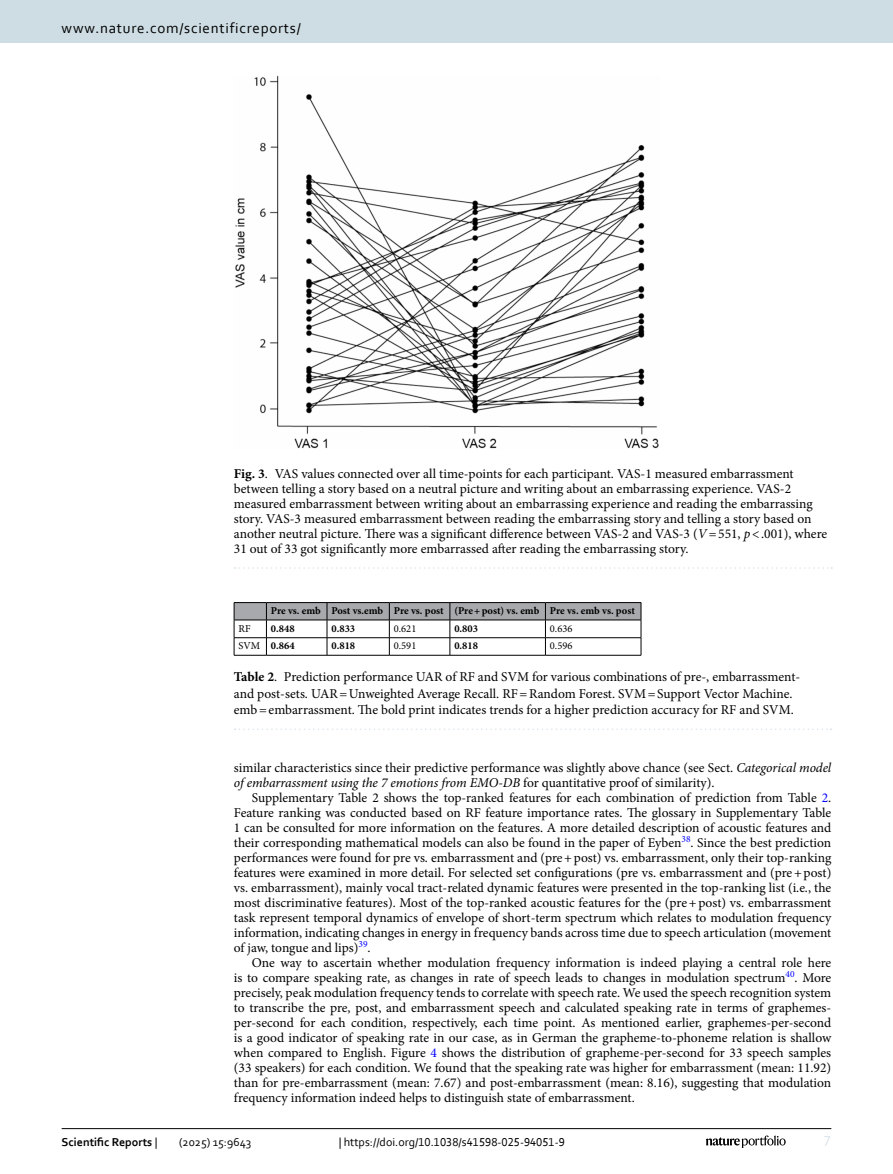
<style>
.page{position:relative;width:893px;height:1174px;background:#fff}
.page>*{position:absolute;margin:0;border:0;box-sizing:border-box;transform-origin:0 0}
.t1{font:15px "Corbel";letter-spacing:.05em;color:#000}
.t2{font:15px "Corbel";color:#d9e4eb}
.Body_Text_Indent{font:13.5px/15px "Minion Pro";color:#000;text-align:justify}
.Figure_Caption{font:13.5px/15px "Minion Pro";color:#000}
.Table_Caption{font:13.5px/16.5px "Minion Pro";color:#000}
.t3{font:12px "Corbel";color:#000}
.t4{font:700 12px "Corbel";color:#000}
.Table_Head{font:700 10.5px "Minion Pro";letter-spacing:-.005em;color:#000}
.Table_Body{font:700 10.5px "Minion Pro";color:#000}
.Table_Body-2{font:10.5px "Minion Pro";color:#000}
.s1{font-weight:700}
.s2{font-style:italic}
.s3{color:#00f}
.s4{font-weight:400}
</style>
<div class="page">
<hr style="left:266px;top:655px;width:61px;height:1px;background:#000">
<hr style="left:327px;top:655px;width:62px;height:1px;background:#000">
<hr style="left:389px;top:655px;width:61px;height:1px;background:#000">
<hr style="left:450px;top:655px;width:95px;height:1px;background:#000">
<svg style="left:234px;top:602px;width:408px;height:53px"></svg>
<hr style="left:545px;top:655px;width:96px;height:1px;background:#000">
<hr style="left:234px;top:655px;width:32px;height:1px;background:#000">
<svg style="left:235px;top:728px;width:597px;height:2px"></svg>
<img style="left:235px;top:76px;width:424px;height:373px">
<svg style="left:235px;top:567px;width:597px;height:2px"></svg>
<hr style="left:62px;top:1128px;width:769px;height:1px;background:#000">
<svg style="left:706px;top:1135px;width:80px;height:12px"></svg>
<div style="left:0;top:0;width:893px;height:43px;background:#cedde4"></div>
<p class="t1" style="left:62px;top:18px;width:241px">www.nature.com/scientificreports/</p>
<p class="Figure_Caption" style="left:234px;top:466px;width:595px"><span class="s1">Fig. 3</span>. VAS values connected over all time-points for each participant. VAS-1 measured embarrassment between telling a story based on a neutral picture and writing about an embarrassing experience. VAS-2 measured embarrassment between writing about an embarrassing experience and reading the embarrassing story. VAS-3 measured embarrassment between reading the embarrassing story and telling a story based on another neutral picture. There was a significant difference between VAS-2 and VAS-3 (<span class="s2">V</span>=551, <span class="s2">p</span>&lt;.001), where 31 out of 33 got significantly more embarrassed after reading the embarrassing story.</p>
<p class="Table_Head" style="left:271px;top:603px;width:51px">Pre vs. emb</p>
<p class="Table_Head" style="left:331px;top:603px;width:53px">Post vs.emb</p>
<p class="Table_Head" style="left:394px;top:603px;width:51px">Pre vs. post</p>
<p class="Table_Head" style="left:454px;top:603px;width:86px">(Pre+post) vs. emb</p>
<p class="Table_Head" style="left:550px;top:603px;width:86px">Pre vs. emb vs. post</p>
<p class="Table_Body-2" style="left:239px;top:621px;width:14px">RF</p>
<p class="Table_Body" style="left:271px;top:621px;width:25px">0.848</p>
<p class="Table_Body" style="left:331px;top:621px;width:25px">0.833</p>
<p class="Table_Body-2" style="left:394px;top:621px;width:24px">0.621</p>
<p class="Table_Body" style="left:454px;top:621px;width:25px">0.803</p>
<p class="Table_Body-2" style="left:550px;top:621px;width:24px">0.636</p>
<p class="Table_Body-2" style="left:239px;top:638px;width:23px">SVM</p>
<p class="Table_Body" style="left:271px;top:638px;width:25px">0.864</p>
<p class="Table_Body" style="left:331px;top:638px;width:25px">0.818</p>
<p class="Table_Body-2" style="left:394px;top:638px;width:24px">0.591</p>
<p class="Table_Body" style="left:454px;top:638px;width:25px">0.818</p>
<p class="Table_Body-2" style="left:550px;top:638px;width:24px">0.596</p>
<p class="Table_Caption" style="left:234px;top:668px;width:568px"><span class="s1">Table 2</span>. Prediction performance UAR of RF and SVM for various combinations of pre-, embarrassment&shy;and post-sets. UAR=Unweighted Average Recall. RF=Random Forest. SVM=Support Vector Machine. emb=embarrassment. The bold print indicates trends for a higher prediction accuracy for RF and SVM.</p>
<p class="Body_Text_Indent" style="left:234px;top:760px;width:599px">similar characteristics since their predictive performance was slightly above chance (see Sect. <span class="s2">Categorical model of embarrassment using the 7 emotions from EMO-DB</span> for quantitative proof of similarity).</p>
<p class="Body_Text_Indent" style="left:234px;top:790px;width:599px;text-indent:18px">Supplementary Table 2 shows the top-ranked features for each combination of prediction from Table <span class="s3">2</span>.<br>Feature ranking was conducted based on RF feature importance rates. The glossary in Supplementary Table 1 can be consulted for more information on the features. A more detailed description of acoustic features and their corresponding mathematical models can also be found in the paper of Eyben<sup>38</sup>. Since the best prediction performances were found for pre vs. embarrassment and (pre+post) vs. embarrassment, only their top-ranking features were examined in more detail. For selected set configurations (pre vs. embarrassment and (pre+post) vs. embarrassment), mainly vocal tract-related dynamic features were presented in the top-ranking list (i.e., the most discriminative features). Most of the top-ranked acoustic features for the (pre+post) vs. embarrassment task represent temporal dynamics of envelope of short-term spectrum which relates to modulation frequency information, indicating changes in energy in frequency bands across time due to speech articulation (movement of jaw, tongue and lips)<sup>39</sup>.</p>
<p class="Body_Text_Indent" style="left:234px;top:955px;width:599px;text-indent:18px">One way to ascertain whether modulation frequency information is indeed playing a central role here is to compare speaking rate, as changes in rate of speech leads to changes in modulation spectrum<sup>40</sup>. More precisely, peak modulation frequency tends to correlate with speech rate. We used the speech recognition system to transcribe the pre, post, and embarrassment speech and calculated speaking rate in terms of graphemes&shy;per-second for each condition, respectively, each time point. As mentioned earlier, graphemes-per-second is a good indicator of speaking rate in our case, as in German the grapheme-to-phoneme relation is shallow when compared to English. Figure <span class="s3">4</span> shows the distribution of grapheme-per-second for 33 speech samples (33 speakers) for each condition. We found that the speaking rate was higher for embarrassment (mean: 11.92) than for pre-embarrassment (mean: 7.67) and post-embarrassment (mean: 8.16), suggesting that modulation frequency information indeed helps to distinguish state of embarrassment.</p>
<p class="t4" style="left:62px;top:1134px;width:97px">Scientific Reports <span class="s4">|</span></p>
<p class="t3" style="left:179px;top:1134px;width:74px">(2025) 15:9643</p>
<p class="t3" style="left:339px;top:1134px;width:228px">| https://doi.org/10.1038/s41598-025-94051-9</p>
<p class="t2" style="left:824px;top:1132px;width:9px">7</p>
</div>
